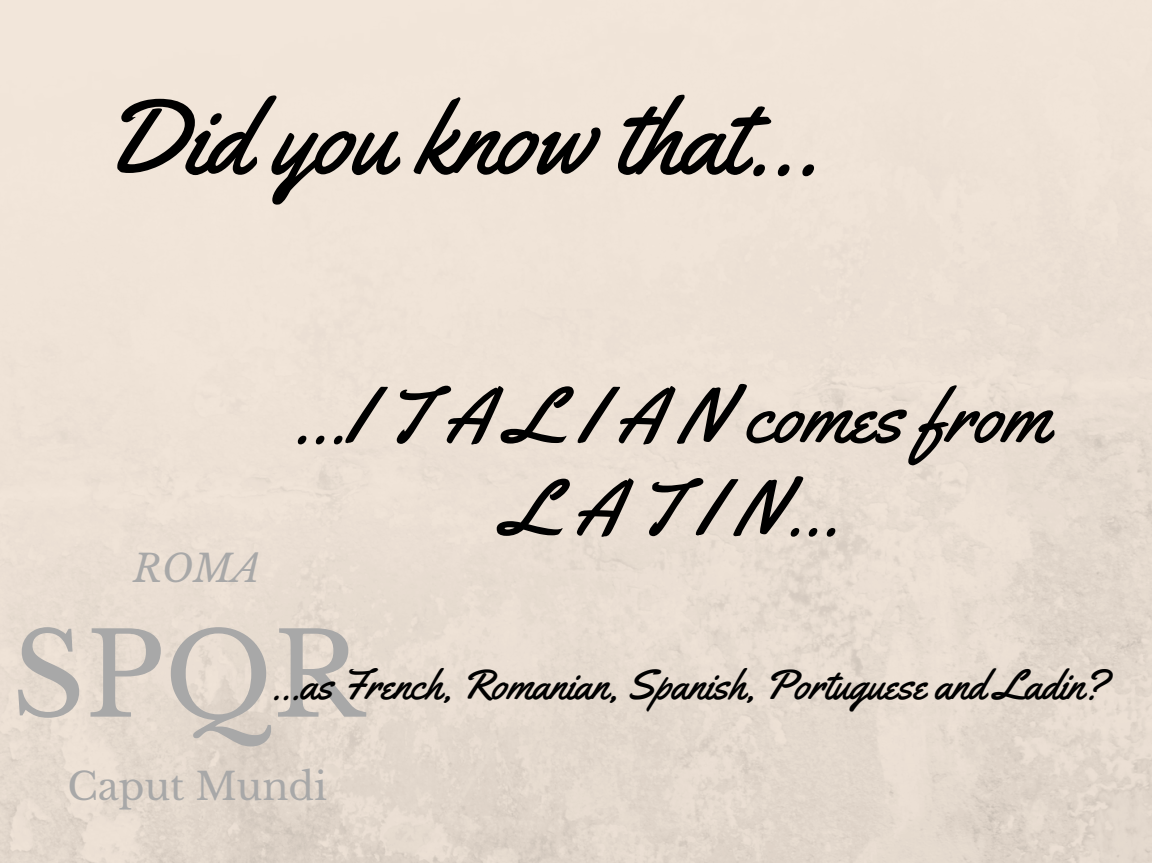
<style>
.page{position:relative;width:1152px;height:863px;background:#fff}
.page>*{position:absolute;margin:0;border:0;box-sizing:border-box;transform-origin:0 0}
.t1{font:114.6px "Libre Baskerville";color:#a8a8a8}
.t2{font:105.9px "Yellowtail";color:#000}
.t3{font:77.85px/92.2px "Yellowtail";color:#000;text-align:center}
.t4{font:42px "Yellowtail";color:#000}
.t5{font:38.1px "Libre Baskerville";color:#a8a8a8}
.t6{font:italic 38.1px "Libre Baskerville";color:#a8a8a8}
</style>
<div class="page">
<h2 class="t2" style="left:102px;top:70px;width:719px">Did you know that...</h2>
<p class="t6" style="left:133px;top:544px;width:129px">ROMA</p>
<h3 class="t3" style="left:292px;top:370px;width:759px">...I T A L I A N comes from<br>LATIN...</h3>
<h1 class="t1" style="left:11px;top:605px;width:353px">SPQR</h1>
<p class="t5" style="left:67px;top:763px;width:261px">Caput Mundi</p>
<p class="t4" style="left:271px;top:657px;width:837px">...as French, Romanian, Spanish, Portuguese and Ladin?</p>
</div>
